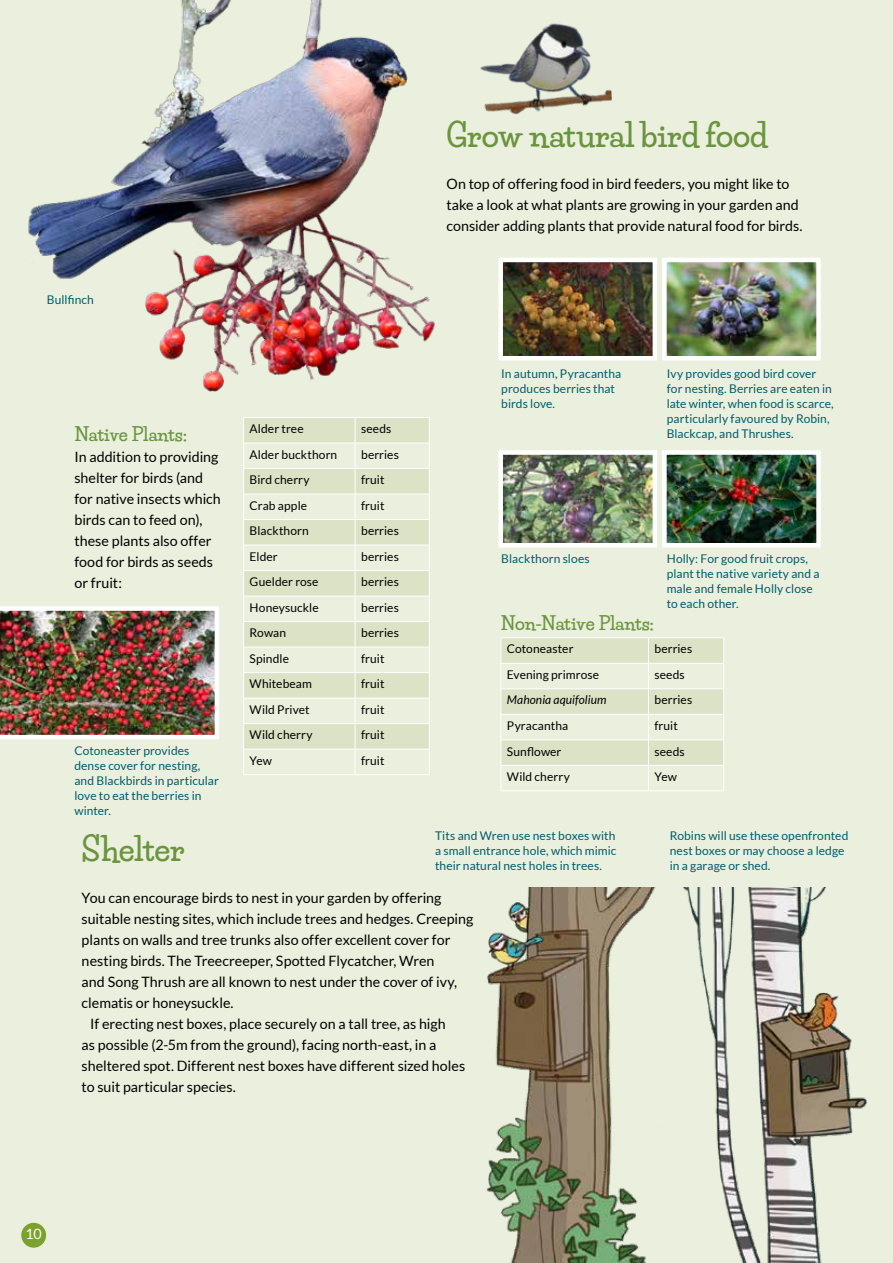
<style>
.page{position:relative;width:893px;height:1263px;background:#eaf0dd}
.page>*{position:absolute;margin:0;border:0;box-sizing:border-box;transform-origin:0 0}
.t1{font:800 31.5px "Life Savers";color:#6b943f}
.t2{font:800 18px "Life Savers";letter-spacing:.005em;color:#6b943f}
.t3{font:14.25px/21px "Lato";color:#000}
.t4{font:14.25px "Lato";color:#fff}
.t5{font:12px/15px "Lato";letter-spacing:.005em;color:#005c6c}
.t6{font:12px "Lato";letter-spacing:.01em;color:#000}
.t7{font:italic 12px "Lato";letter-spacing:.005em;color:#000}
</style>
<div class="page">
<img style="left:503px;top:455px;width:149px;height:87px">
<div style="left:498px;top:450px;width:159px;height:97px;border:4px solid #fff"></div>
<img style="left:542px;top:263px;width:110px;height:92px">
<div style="left:498px;top:258px;width:159px;height:102px;border:4px solid #fff"></div>
<img style="left:667px;top:455px;width:149px;height:87px">
<div style="left:662px;top:450px;width:159px;height:97px;border:4px solid #fff"></div>
<img style="left:667px;top:263px;width:149px;height:92px">
<div style="left:662px;top:258px;width:159px;height:102px;border:4px solid #fff"></div>
<img style="left:0;top:606px;width:219px;height:133px">
<img style="left:21px;top:887px;width:846px;height:376px">
<img style="left:542px;top:23px;width:70px;height:86px">
<img style="left:28px;top:0;width:514px;height:418px">
<div style="left:21px;top:1223px;width:25px;height:25px;background:#7aa22e;border-radius:50%"></div>
<svg style="left:244px;top:418px;width:185px;height:331px;fill:#dce2c5"></svg>
<hr style="left:243px;top:417px;width:112px;height:1px;background:#fff">
<hr style="left:355px;top:417px;width:74px;height:1px;background:#fff">
<hr style="left:243px;top:443px;width:112px;height:1px;background:#fff">
<hr style="left:355px;top:443px;width:74px;height:1px;background:#fff">
<hr style="left:243px;top:468px;width:112px;height:1px;background:#fff">
<hr style="left:355px;top:468px;width:74px;height:1px;background:#fff">
<hr style="left:243px;top:494px;width:112px;height:1px;background:#fff">
<hr style="left:355px;top:494px;width:74px;height:1px;background:#fff">
<hr style="left:243px;top:519px;width:112px;height:1px;background:#fff">
<hr style="left:355px;top:519px;width:74px;height:1px;background:#fff">
<hr style="left:243px;top:545px;width:112px;height:1px;background:#fff">
<hr style="left:355px;top:545px;width:74px;height:1px;background:#fff">
<hr style="left:243px;top:570px;width:112px;height:1px;background:#fff">
<hr style="left:355px;top:570px;width:74px;height:1px;background:#fff">
<hr style="left:243px;top:596px;width:112px;height:1px;background:#fff">
<hr style="left:355px;top:596px;width:74px;height:1px;background:#fff">
<hr style="left:243px;top:621px;width:112px;height:1px;background:#fff">
<hr style="left:355px;top:621px;width:74px;height:1px;background:#fff">
<hr style="left:243px;top:647px;width:112px;height:1px;background:#fff">
<hr style="left:355px;top:647px;width:74px;height:1px;background:#fff">
<hr style="left:243px;top:672px;width:112px;height:1px;background:#fff">
<hr style="left:355px;top:672px;width:74px;height:1px;background:#fff">
<hr style="left:243px;top:698px;width:112px;height:1px;background:#fff">
<hr style="left:355px;top:698px;width:74px;height:1px;background:#fff">
<hr style="left:243px;top:723px;width:112px;height:1px;background:#fff">
<hr style="left:355px;top:723px;width:74px;height:1px;background:#fff">
<hr style="left:243px;top:749px;width:112px;height:1px;background:#fff">
<svg style="left:243px;top:418px;width:1px;height:356px"></svg>
<hr style="left:355px;top:749px;width:74px;height:1px;background:#fff">
<svg style="left:355px;top:418px;width:1px;height:356px"></svg>
<svg style="left:429px;top:418px;width:1px;height:356px"></svg>
<hr style="left:243px;top:774px;width:112px;height:1px;background:#fff">
<hr style="left:355px;top:774px;width:74px;height:1px;background:#fff">
<hr style="left:501px;top:637px;width:147px;height:1px;background:#fff">
<hr style="left:648px;top:637px;width:76px;height:1px;background:#fff">
<svg style="left:501px;top:638px;width:223px;height:153px"></svg>
<hr style="left:501px;top:791px;width:147px;height:1px;background:#fff">
<hr style="left:648px;top:791px;width:76px;height:1px;background:#fff">
<p class="t5" style="left:47px;top:292px;width:48px">Bullfinch</p>
<p class="t2" style="left:74px;top:424px;width:114px">Native Plants:</p>
<p class="t3" style="left:74px;top:446px;width:148px">In addition to providing shelter for birds (and for native insects which birds can to feed on), these plants also offer food for birds as seeds or fruit:</p>
<p class="t5" style="left:74px;top:743px;width:146px">Cotoneaster provides dense cover for nesting, and Blackbirds in particular love to eat the berries in winter.</p>
<p class="t6" style="left:250px;top:422px;width:56px">Alder tree</p>
<p class="t6" style="left:361px;top:422px;width:32px">seeds</p>
<p class="t6" style="left:250px;top:448px;width:89px">Alder buckthorn</p>
<p class="t6" style="left:361px;top:448px;width:39px">berries</p>
<p class="t6" style="left:250px;top:473px;width:62px">Bird cherry</p>
<p class="t6" style="left:361px;top:473px;width:25px">fruit</p>
<p class="t6" style="left:250px;top:499px;width:59px">Crab apple</p>
<p class="t6" style="left:361px;top:499px;width:25px">fruit</p>
<p class="t6" style="left:250px;top:524px;width:61px">Blackthorn</p>
<p class="t6" style="left:361px;top:524px;width:39px">berries</p>
<p class="t6" style="left:250px;top:550px;width:30px">Elder</p>
<p class="t6" style="left:361px;top:550px;width:39px">berries</p>
<p class="t6" style="left:250px;top:575px;width:70px">Guelder rose</p>
<p class="t6" style="left:361px;top:575px;width:39px">berries</p>
<p class="t6" style="left:250px;top:601px;width:71px">Honeysuckle</p>
<p class="t6" style="left:361px;top:601px;width:39px">berries</p>
<p class="t6" style="left:250px;top:626px;width:38px">Rowan</p>
<p class="t6" style="left:361px;top:626px;width:39px">berries</p>
<p class="t6" style="left:250px;top:652px;width:41px">Spindle</p>
<p class="t6" style="left:361px;top:652px;width:25px">fruit</p>
<p class="t6" style="left:250px;top:677px;width:64px">Whitebeam</p>
<p class="t6" style="left:361px;top:677px;width:25px">fruit</p>
<p class="t6" style="left:250px;top:703px;width:62px">Wild Privet</p>
<p class="t6" style="left:361px;top:703px;width:25px">fruit</p>
<p class="t6" style="left:250px;top:728px;width:64px">Wild cherry</p>
<p class="t6" style="left:361px;top:728px;width:25px">fruit</p>
<p class="t6" style="left:250px;top:754px;width:24px">Yew</p>
<p class="t6" style="left:361px;top:754px;width:25px">fruit</p>
<h1 class="t1" style="left:446px;top:117px;width:323px">Grow natural bird food</h1>
<p class="t3" style="left:446px;top:173px;width:357px">On top of offering food in bird feeders, you might like to take a look at what plants are growing in your garden and consider adding plants that provide natural food for birds.</p>
<p class="t5" style="left:501px;top:366px;width:121px">In autumn, Pyracantha produces berries that birds love.</p>
<p class="t5" style="left:667px;top:366px;width:168px">Ivy provides good bird cover for nesting. Berries are eaten in late winter, when food is scarce, particularly favoured by Robin,<br>Blackcap, and Thrushes.</p>
<p class="t5" style="left:501px;top:551px;width:90px">Blackthorn sloes</p>
<p class="t2" style="left:501px;top:613px;width:155px">Non-Native Plants:</p>
<p class="t5" style="left:667px;top:551px;width:154px">Holly: For good fruit crops, plant the native variety and a male and female Holly close to each other.</p>
<p class="t6" style="left:507px;top:642px;width:68px">Cotoneaster</p>
<p class="t6" style="left:654px;top:642px;width:39px">berries</p>
<p class="t6" style="left:507px;top:668px;width:94px">Evening primrose</p>
<p class="t6" style="left:654px;top:668px;width:32px">seeds</p>
<p class="t7" style="left:507px;top:693px;width:101px">Mahonia aquifolium</p>
<p class="t6" style="left:654px;top:693px;width:39px">berries</p>
<p class="t6" style="left:507px;top:719px;width:63px">Pyracantha</p>
<p class="t6" style="left:654px;top:719px;width:25px">fruit</p>
<p class="t6" style="left:507px;top:744px;width:56px">Sunflower</p>
<p class="t6" style="left:654px;top:744px;width:32px">seeds</p>
<p class="t6" style="left:507px;top:770px;width:64px">Wild cherry</p>
<p class="t6" style="left:654px;top:770px;width:24px">Yew</p>
<p class="t5" style="left:435px;top:828px;width:183px;text-align:justify">Tits and Wren use nest boxes with a small entrance hole, which mimic their natural nest holes in trees.</p>
<h1 class="t1" style="left:82px;top:831px;width:105px">Shelter</h1>
<p class="t3" style="left:82px;top:887px;width:361px">You can encourage birds to nest in your garden by offering</p>
<p class="t3" style="left:82px;top:908px;width:393px">suitable nesting sites, which include trees and hedges. Creeping</p>
<p class="t3" style="left:82px;top:929px;width:370px">plants on walls and tree trunks also offer excellent cover for</p>
<p class="t3" style="left:82px;top:950px;width:354px">nesting birds. The Treecreeper, Spotted Flycatcher, Wren</p>
<p class="t3" style="left:82px;top:972px;width:377px">and Song Thrush are all known to nest under the cover of ivy,</p>
<p class="t3" style="left:82px;top:993px;width:153px">clematis or honeysuckle.</p>
<p class="t3" style="left:90px;top:1014px;width:357px">If erecting nest boxes, place securely on a tall tree, as high</p>
<p class="t3" style="left:82px;top:1035px;width:356px">as possible (2-5m from the ground), facing north-east, in a</p>
<p class="t3" style="left:82px;top:1056px;width:385px">sheltered spot. Different nest boxes have different sized holes</p>
<p class="t3" style="left:82px;top:1077px;width:156px">to suit particular species.</p>
<p class="t4" style="left:25px;top:1226px;width:18px">10</p>
<p class="t5" style="left:670px;top:828px;width:180px">Robins will use these openfronted nest boxes or may choose a ledge in a garage or shed.</p>
</div>
